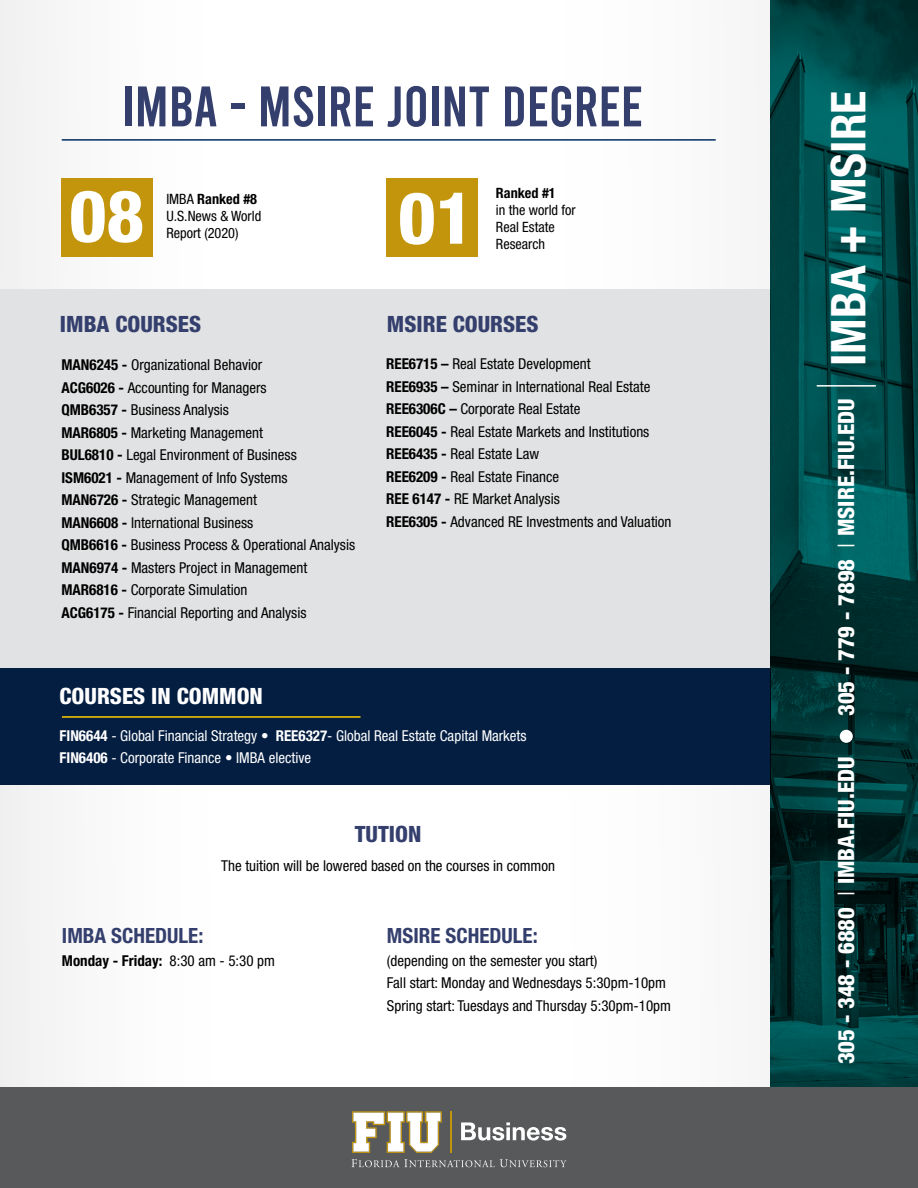
<style>
.page{position:relative;width:918px;height:1188px;background:#fff}
.page>*{position:absolute;margin:0;border:0;box-sizing:border-box;transform-origin:0 0}
.t1{font:800 condensed 72px "Helvetica Neue LT Std";color:#fff}
.t2{font:57px "Bebas";color:#343f6d}
.t3{font:700 condensed 48px "Helvetica Neue LT Std";color:#fff}
.t4{font:800 condensed 22.5px "Helvetica Neue LT Std";color:#fff}
.t5{font:800 condensed 22.5px "Helvetica Neue LT Std";color:#343f6d}
.t6{font:700 condensed 21px "Helvetica Neue LT Std";color:#343f6d}
.t7{font:condensed 15px/22.5px "Helvetica Neue LT Std";color:#000}
.t8{font:condensed 15px/22.5px "Helvetica Neue LT Std";color:#fff}
.t9{font:700 condensed 15px "Helvetica Neue LT Std";color:#000}
.t10{font:condensed 14.25px/17.1px "Helvetica Neue LT Std";color:#000}
.t11{font:700 condensed 14.25px "Helvetica Neue LT Std";color:#000}
.s1{font-weight:700}
.s2{font-weight:400}
</style>
<div class="page">
<div style="left:0;top:0;width:153px;height:1087px;background:#f6f6f6"></div>
<div style="left:0;top:289px;width:770px;height:381px;background:#e1e2e3"></div>
<div style="left:0;top:669px;width:770px;height:116px;background:#041e42"></div>
<img style="left:770px;top:0;width:148px;height:1087px">
<div style="left:0;top:1087px;width:918px;height:101px;background:#58595b"></div>
<hr style="left:817px;top:385px;width:59px;height:2px;background:#fff">
<hr style="left:62px;top:139px;width:654px;height:2px;background:#002d62">
<hr style="left:450px;top:1111px;width:2px;height:42px;background:#c3950c">
<svg style="left:352px;top:1111px;width:90px;height:42px"></svg>
<svg style="left:352px;top:1159px;width:214px;height:8px"></svg>
<svg style="left:461px;top:1122px;width:105px;height:19px"></svg>
<hr style="left:62px;top:716px;width:299px;height:2px;background:#ffcb00">
<div style="left:61px;top:178px;width:91px;height:79px;background:#c3950c"></div>
<div style="left:387px;top:178px;width:91px;height:79px;background:#c3950c"></div>
<div style="left:840px;top:730px;width:13px;height:13px;background:#fff;border-radius:50%"></div>
<h2 class="t2" style="left:122px;top:78px;width:522px">IMBA - MSIRE JOINT DEGREE</h2>
<h1 class="t1" style="left:69px;top:172px;width:76px">08</h1>
<h1 class="t1" style="left:398px;top:174px;width:77px">01</h1>
<p class="t10" style="left:166px;top:190px;width:96px">IMBA <span class="s1">Ranked #8<br></span>U.S.News &amp; World<br>Report (2020)</p>
<p class="t11" style="left:496px;top:184px;width:61px">Ranked #1</p>
<p class="t10" style="left:496px;top:201px;width:81px">in the world for<br>Real Estate<br>Research</p>
<h3 class="t5" style="left:60px;top:310px;width:143px">IMBA COURSES</h3>
<p class="t7" style="left:61px;top:354px;width:295px"><span class="s1">MAN6245 -</span> Organizational Behavior<br><span class="s1">ACG6026 -</span> Accounting for Managers<br><span class="s1">QMB6357 -</span> Business Analysis<br><span class="s1">MAR6805 -</span> Marketing Management<br><span class="s1">BUL6810 -</span> Legal Environment of Business<br><span class="s1">ISM6021 -</span> Management of Info Systems<br><span class="s1">MAN6726 -</span> Strategic Management<br><span class="s1">MAN6608 -</span> International Business<br><span class="s1">QMB6616 -</span> Business Process &amp; Operational Analysis <span class="s1">MAN6974 -</span> Masters Project in Management <span class="s1">MAR6816 -</span> Corporate Simulation<br><span class="s1">ACG6175 -</span> Financial Reporting and Analysis</p>
<h3 class="t4" style="left:60px;top:682px;width:205px">COURSES IN COMMON</h3>
<h3 class="t5" style="left:387px;top:310px;width:153px">MSIRE COURSES</h3>
<p class="t7" style="left:386px;top:353px;width:287px"><span class="s1">REE6715 –</span> Real Estate Development<br><span class="s1">REE6935 –</span> Seminar in International Real Estate <span class="s1">REE6306C –</span> Corporate Real Estate<br><span class="s1">REE6045 -</span> Real Estate Markets and Institutions <span class="s1">REE6435 -</span> Real Estate Law<br><span class="s1">REE6209 -</span> Real Estate Finance<br><span class="s1">REE 6147 -</span> RE Market Analysis<br><span class="s1">REE6305 -</span> Advanced RE Investments and Valuation</p>
<p class="t8" style="left:60px;top:724px;width:469px"><span class="s1">FIN6644</span> - Global Financial Strategy • <span class="s1">REE6327</span>- Global Real Estate Capital Markets<br><span class="s1">FIN6406</span> - Corporate Finance • IMBA elective</p>
<h3 class="t5" style="left:355px;top:820px;width:68px">TUTION</h3>
<p class="t7" style="left:221px;top:854px;width:335px">The tuition will be lowered based on the courses in common</p>
<h3 class="t6" style="left:62px;top:923px;width:143px">IMBA SCHEDULE:</h3>
<p class="t9" style="left:62px;top:951px;width:214px">Monday - Friday: <span class="s2">8:30 am - 5:30 pm</span></p>
<h3 class="t6" style="left:387px;top:923px;width:152px">MSIRE SCHEDULE:</h3>
<p class="t7" style="left:387px;top:949px;width:286px">(depending on the semester you start)<br>Fall start: Monday and Wednesdays 5:30pm-10pm<br>Spring start: Tuesdays and Thursday 5:30pm-10pm</p>
<h3 class="t3" style="left:819px;top:366px;width:277px;rotate:-90deg">IMBA + MSIRE</h3>
<h3 class="t4" style="left:832px;top:716px;width:319px;rotate:-90deg">305 - 779 - 7898 <span class="s2">|</span> MSIRE.FIU.EDU</h3>
<h3 class="t4" style="left:832px;top:1064px;width:309px;rotate:-90deg">305 - 348 - 6880 <span class="s2">|</span> IMBA.FIU.EDU</h3>
</div>
